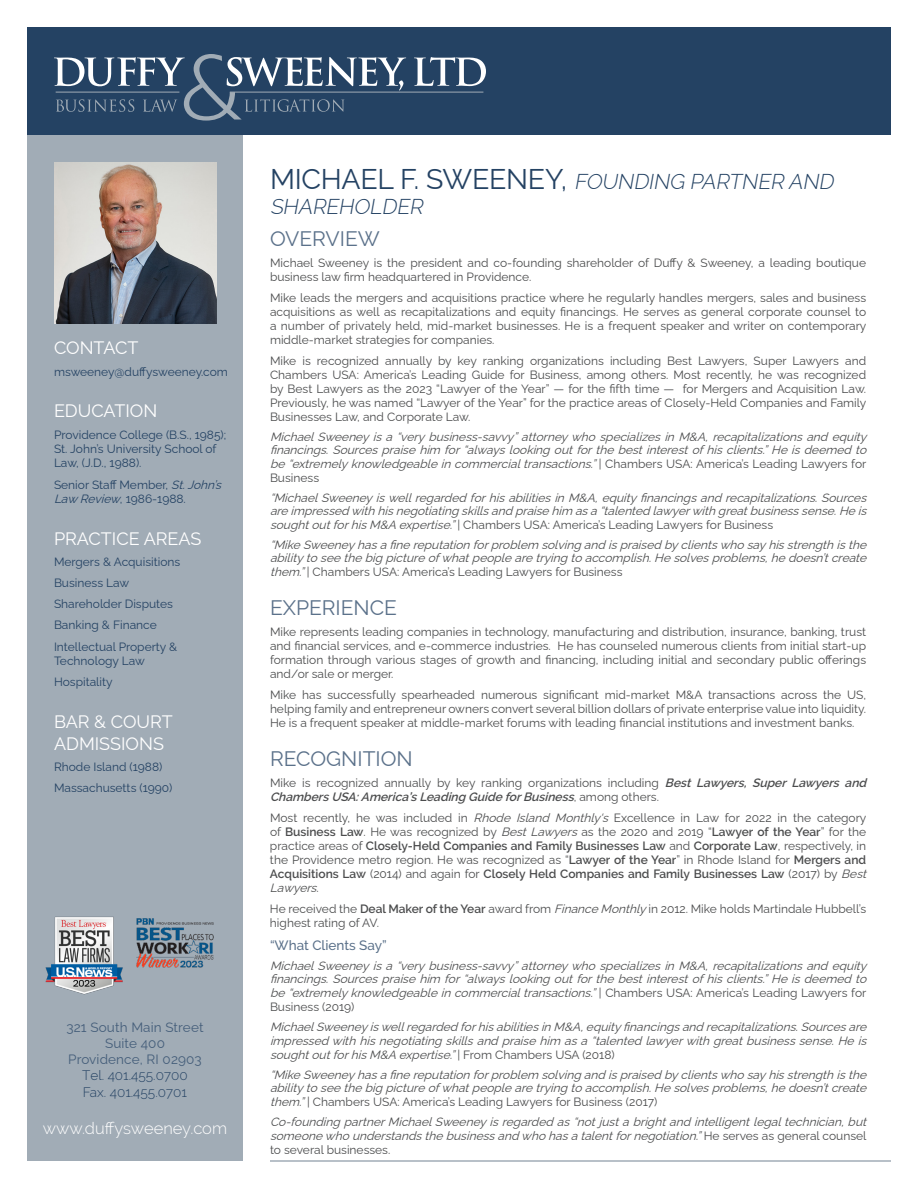
<style>
.page{position:relative;width:918px;height:1188px;background:#fff}
.page>*{position:absolute;margin:0;border:0;box-sizing:border-box;transform-origin:0 0}
.Name{font:italic 300 21px/25.2px "Raleway";color:#244263}
.Body_Heading{font:21px "Raleway";color:#5b718a}
.Short_Bio_Body{font:21px "Raleway";color:#5b718a}
.Sidebar_Heading{font:18px "Raleway";color:#fff}
.Sidebar_Body{font:18px/21.6px "Raleway";color:#fff}
.t1{font:300 16.5px "Raleway";color:#fff}
.t2{font:13.5px/16.2px "Raleway";letter-spacing:.01em;color:#455e7a;text-align:center}
.t3{font:300 13.5px/16.2px "Raleway";color:#244263}
.Body_Sub-head{font:500 13.5px "Raleway";color:#5b718a}
.Long_Bio_Body{font:12px/14.1px "Raleway";color:#4b4c4d}
.Long_Bio_Body-2{font:italic 12px/13.6px "Raleway";color:#4b4c4d;text-align:justify}
.Sidebar_Body-2{font:12px/14.4px "Raleway";color:#244263}
.s1{font-style:italic}
.s2{font-weight:400;font-style:normal;font-size:28.5px}
.s3{font-style:normal}
.s4{font-weight:600;font-style:italic}
.s5{font-weight:600}
</style>
<div class="page">
<div style="left:27px;top:40px;width:216px;height:1121px;background:#a1acb6"></div>
<div style="left:27px;top:27px;width:864px;height:108px;background:#244263"></div>
<svg style="left:54px;top:54px;width:352px;height:67px"></svg>
<svg style="left:414px;top:57px;width:72px;height:29px"></svg>
<hr style="left:56px;top:92px;width:123px;height:1px;background:#a1acb6">
<hr style="left:230px;top:92px;width:253px;height:1px;background:#a1acb6">
<hr style="left:270px;top:1160px;width:621px;height:2px;background:#a1acb6">
<img style="left:54px;top:162px;width:162px;height:162px">
<img style="left:136px;top:918px;width:78px;height:50px">
<img style="left:45px;top:916px;width:78px;height:79px">
<p class="Sidebar_Heading" style="left:54px;top:334px;width:86px">CONTACT</p>
<p class="Sidebar_Body-2" style="left:54px;top:363px;width:176px">msweeney@duffysweeney.com</p>
<p class="Sidebar_Heading" style="left:54px;top:397px;width:105px">EDUCATION</p>
<p class="Sidebar_Body-2" style="left:54px;top:426px;width:174px">Providence College (B.S., 1985);<br>St. John’s University School of<br>Law, (J.D., 1988).</p>
<p class="Sidebar_Body-2" style="left:54px;top:476px;width:173px">Senior Staff Member, <span class="s1">St.John’s<br>Law Review</span>, 1986-1988.</p>
<p class="Sidebar_Heading" style="left:54px;top:524px;width:149px">PRACTICE AREAS</p>
<p class="Sidebar_Body-2" style="left:54px;top:553px;width:128px">Mergers &amp; Acquisitions</p>
<p class="Sidebar_Body-2" style="left:54px;top:574px;width:77px">Business Law</p>
<p class="Sidebar_Body-2" style="left:54px;top:595px;width:121px">Shareholder Disputes</p>
<p class="Sidebar_Body-2" style="left:54px;top:617px;width:104px">Banking &amp; Finance</p>
<p class="Sidebar_Body-2" style="left:54px;top:638px;width:125px">Intellectual Property &amp;<br>Technology Law</p>
<p class="Sidebar_Body-2" style="left:54px;top:673px;width:60px">Hospitality</p>
<p class="Sidebar_Body" style="left:54px;top:709px;width:120px">BAR &amp; COURT<br>ADMISSIONS</p>
<p class="Sidebar_Body-2" style="left:54px;top:758px;width:110px">Rhode Island (1988)</p>
<p class="Sidebar_Body-2" style="left:54px;top:779px;width:120px">Massachusetts (1990)</p>
<p class="t2" style="left:66px;top:1017px;width:139px">321 South Main Street<br>Suite 400<br>Providence, RI 02903</p>
<p class="t3" style="left:82px;top:1067px;width:107px">Tel. 401.455.0700<br>Fax. 401.455.0701</p>
<h3 class="t1" style="left:43px;top:1119px;width:186px">www.duffysweeney.com</h3>
<p class="Name" style="left:270px;top:169px;width:569px"><span class="s2">M I C H A E L F. SW E E N EY,</span> FOUNDING PARTNER AND<br>SHAREHOLDER</p>
<p class="Short_Bio_Body" style="left:270px;top:222px;width:111px">OVERVIEW</p>
<p class="Long_Bio_Body" style="left:270px;top:254px;width:598px">Michael Sweeney is the president and co-founding shareholder of Duffy &amp; Sweeney, a leading boutique business law firm headquartered in Providence.</p>
<p class="Long_Bio_Body" style="left:270px;top:289px;width:598px;text-align:justify">Mike leads the mergers and acquisitions practice where he regularly handles mergers, sales and business acquisitions as well as recapitalizations and equity financings. He serves as general corporate counsel to a number of privately held, mid-market businesses. He is a frequent speaker and writer on contemporary middle-market strategies for companies.</p>
<p class="Long_Bio_Body" style="left:270px;top:352px;width:598px;text-align:justify">Mike is recognized annually by key ranking organizations including Best Lawyers, Super Lawyers and Chambers USA: America’s Leading Guide for Business, among others. Most recently, he was recognized by Best Lawyers as the 2023 “Lawyer of the Year” — for the fifth time — for Mergers and Acquisition Law.<br>Previously, he was named “Lawyer of the Year” for the practice areas of Closely-Held Companies and Family Businesses Law, and Corporate Law.</p>
<p class="Long_Bio_Body-2" style="left:270px;top:429px;width:602px;text-align:left">MichaelSweeneyisa“verybusiness-savvy”attorneywhospecializesinM&amp;A,recapitalizationsandequity financings.Sourcespraisehim for“alwayslookingoutforthebestinterestofhisclients.”Heisdeemedto be“extremelyknowledgeableincommercialtransactions.”<span class="s3">| C h a m b e r s U S A : A m e r i c a ’ s L e a d i n g L a w y e r s fo r Business</span></p>
<p class="Long_Bio_Body-2" style="left:270px;top:489px;width:602px">“MichaelSweeneyiswellregardedforhisabilitiesinM&amp;A,equityfinancingsandrecapitalizations.Sources areimpressedwithhisnegotiatingskillsandpraisehim asa“talentedlawyerwithgreatbusinesssense.Heis soughtoutforhisM&amp;Aexpertise.”<span class="s3">| Chambers USA: America’s Leading Lawyers for Business</span></p>
<p class="Long_Bio_Body-2" style="left:270px;top:537px;width:602px">“MikeSweeneyhasafinereputationforproblem solvingandispraisedbyclientswhosayhisstrengthisthe abilitytoseethebigpictureofwhatpeoplearetryingtoaccomplish.Hesolvesproblems,hedoesn’tcreate them.”<span class="s3">| Chambers USA: America’s Leading Lawyers for Business</span></p>
<p class="Body_Heading" style="left:270px;top:591px;width:129px">EXPERIENCE</p>
<p class="Long_Bio_Body" style="left:270px;top:623px;width:598px;text-align:justify">Mike represents leading companies in technology, manufacturing and distribution, insurance, banking, trust and financial services, and e-commerce industries. He has counseled numerous clients from initial start-up formation through various stages of growth and financing, including initial and secondary public offerings and/or sale or merger.</p>
<p class="Long_Bio_Body" style="left:270px;top:686px;width:598px;text-align:justify">Mike has successfully spearheaded numerous significant mid-market M&amp;A transactions across the US, helping family and entrepreneur owners convert several billion dollars of private enterprise value into liquidity.<br>He is a frequent speaker at middle-market forums with leading financial institutions and investment banks.</p>
<p class="Body_Heading" style="left:270px;top:742px;width:144px">RECOGNITION</p>
<p class="Long_Bio_Body" style="left:270px;top:774px;width:601px">Mike is recognized annually by key ranking organizations including <span class="s4">Best Lawyers, Super Lawyers and<br>ChambersUSA:America’sLeading Guide forBusiness</span>, a m o n g o t h e r s .</p>
<p class="Long_Bio_Body" style="left:270px;top:809px;width:602px">Most recently, he was included in <span class="s1">Rhode Island Monthly‘s</span> Excellence in Law for 2022 in the category of <span class="s5">Business Law</span>. He was recognized by <span class="s1">BestLawyers</span>as the 2020 and 2019 “<span class="s5">Lawyer of the Year</span>” for the practice areas of <span class="s5">Closely-Held Companies and Family Businesses Law</span> and <span class="s5">Corporate Law</span>, respectively, in the Providence metro region. He was recognized as “<span class="s5">Lawyer of the Year</span>” in Rhode Island for <span class="s5">Mergers and Acquisitions Law</span> (2014) and again for <span class="s5">Closely Held Companies and Family Businesses Law</span> (2017) by <span class="s1">Best Lawyers</span>.</p>
<p class="Long_Bio_Body" style="left:270px;top:900px;width:598px">He received the <span class="s5">Deal Maker of the Year</span> award from <span class="s1">FinanceMonthly</span>in 2012. Mike holds Martindale Hubbell’s highest rating of AV.</p>
<p class="Body_Sub-head" style="left:270px;top:937px;width:118px">“What Clients Say”</p>
<p class="Long_Bio_Body-2" style="left:270px;top:958px;width:602px;text-align:left">MichaelSweeneyisa“verybusiness-savvy”attorneywhospecializesinM&amp;A,recapitalizationsandequity financings.Sourcespraisehim for“alwayslookingoutforthebestinterestofhisclients.”Heisdeemedto be“extremelyknowledgeableincommercialtransactions.”<span class="s3">| C h a m b e r s U S A : A m e r i c a ’ s L e a d i n g L a w y e r s fo r Business (2019)</span></p>
<p class="Long_Bio_Body-2" style="left:270px;top:1019px;width:602px">MichaelSweeneyiswellregardedforhisabilitiesinM&amp;A,equityfinancingsandrecapitalizations.Sourcesare impressedwithhisnegotiatingskillsandpraisehim asa“talentedlawyerwithgreatbusinesssense.Heis soughtoutforhisM&amp;Aexpertise.”<span class="s3">| F r o m C h a m b e r s U S A ( 2 0 1 8 )</span></p>
<p class="Long_Bio_Body-2" style="left:270px;top:1066px;width:602px">“MikeSweeneyhasafinereputationforproblem solvingandispraisedbyclientswhosayhisstrengthisthe abilitytoseethebigpictureofwhatpeoplearetryingtoaccomplish.Hesolvesproblems,hedoesn’tcreate them.”<span class="s3">| Chambers USA: America’s Leading Lawyers for Business (2017)</span></p>
<p class="Long_Bio_Body-2" style="left:270px;top:1113px;width:602px;line-height:14.1px;text-align:left">Co-foundingpartnerMichaelSweeneyisregardedas“notjustabrightandintelligentlegaltechnician,but someonewhounderstandsthebusinessandwhohasatalentfornegotiation.”<span class="s3">H e s e r v e s a s g e n e r a l c o u n s e l to several businesses.</span></p>
</div>
